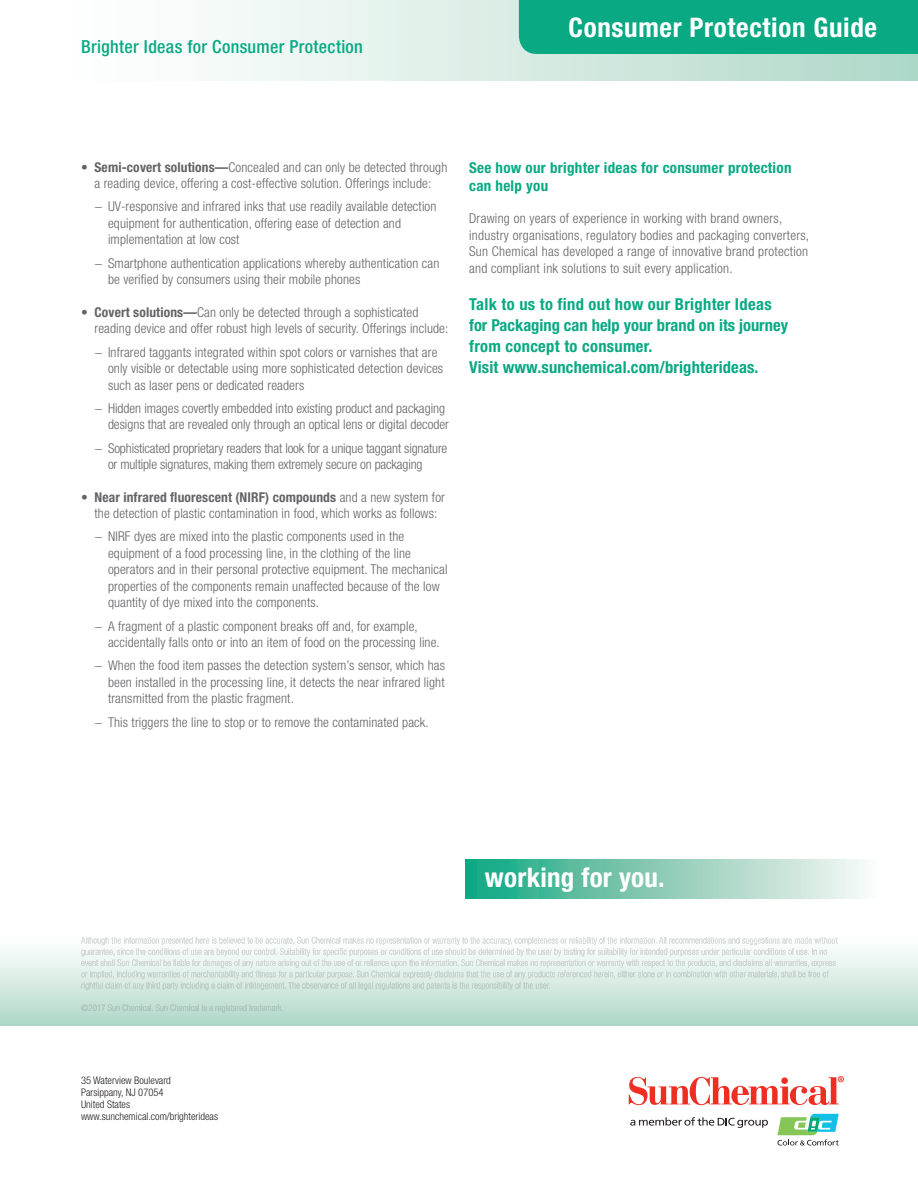
<style>
.page{position:relative;width:918px;height:1188px;background:#fff}
.page>*{position:absolute;margin:0;border:0;box-sizing:border-box;transform-origin:0 0}
.t1{font:700 condensed 27px "Helvetica Neue LT Std";letter-spacing:.025em;color:#fff}
.t2{font:500 condensed 18px "Helvetica Neue LT Std";letter-spacing:.02em;color:#09a983}
.t3{font:700 condensed 16.5px/21px "Helvetica Neue LT Std";letter-spacing:.01em;color:#09a983}
.t4{font:700 condensed 15px/18px "Helvetica Neue LT Std";letter-spacing:.02em;color:#09a983}
.t5{font:300 condensed 13.5px/16.5px "Helvetica Neue LT Std";letter-spacing:.01em;color:#636366}
.t6{font:300 condensed 13.5px/16.5px "Helvetica Neue LT Std";letter-spacing:-.01em;color:#636366}
.t7{font:300 condensed 10.5px/12px "Helvetica Neue LT Std";color:#231f20}
.s1{font-weight:700}
</style>
<div class="page">
<div style="left:0;top:0;width:918px;height:81px;background:linear-gradient(to right,#fff,#b1d9ca)"></div>
<div style="left:519px;top:0;width:399px;height:54px;background:#09a983"></div>
<svg style="left:629px;top:1076px;width:215px;height:29px"></svg>
<div style="left:781px;top:1077px;width:7px;height:7px;background:#ee2e22;border-radius:50%"></div>
<svg style="left:630px;top:1117px;width:138px;height:11px"></svg>
<svg style="left:777px;top:1114px;width:62px;height:32px"></svg>
<svg style="left:0;top:945px;width:918px;height:81px;background:#cde6dd"></svg>
<img style="left:81px;top:937px;width:757px;height:8px">
<img style="left:81px;top:948px;width:746px;height:8px">
<img style="left:81px;top:959px;width:755px;height:9px">
<img style="left:81px;top:971px;width:748px;height:8px">
<img style="left:82px;top:982px;width:468px;height:8px">
<img style="left:81px;top:1004px;width:202px;height:9px">
<svg style="left:465px;top:860px;width:401px;height:39px;background:#89cdb8"></svg>
<h2 class="t2" style="left:81px;top:36px;width:283px">Brighter Ideas for Consumer Protection</h2>
<h1 class="t1" style="left:569px;top:11px;width:310px">Consumer Protection Guide</h1>
<p class="t5" style="left:81px;top:159px;width:368px;text-align:center"><span class="s1">• Semi-covert solutions—</span>Concealed and can only be detected through a reading device, offering a cost-effective solution. Offerings include:</p>
<p class="t5" style="left:108px;top:198px;width:330px;text-indent:-14px">− UV-responsive and infrared inks that use readily available detection equipment for authentication, offering ease of detection and implementation at low cost</p>
<p class="t5" style="left:108px;top:254px;width:333px;text-indent:-14px">− Smartphone authentication applications whereby authentication can be verified by consumers using their mobile phones</p>
<p class="t5" style="left:94px;top:304px;width:355px;text-indent:-14px"><span class="s1">• Covert solutions—</span>Can only be detected through a sophisticated reading device and offer robust high levels of security. Offerings include:</p>
<p class="t5" style="left:108px;top:343px;width:337px;text-indent:-14px">− Infrared taggants integrated within spot colors or varnishes that are only visible or detectable using more sophisticated detection devices such as laser pens or dedicated readers</p>
<p class="t5" style="left:94px;top:400px;width:356px;text-align:right">− Hidden images covertly embedded into existing product and packaging designs that are revealed only through an optical lens or digital decoder</p>
<p class="t6" style="left:108px;top:439px;width:341px;text-indent:-14px">− Sophisticated proprietary readers that look for a unique taggant signature or multiple signatures, making them extremely secure on packaging</p>
<p class="t5" style="left:81px;top:489px;width:365px;text-align:center"><span class="s1">• Near infrared fluorescent (NIRF) compounds</span> and a new system for the detection of plastic contamination in food, which works as follows:</p>
<p class="t5" style="left:108px;top:528px;width:341px;text-indent:-14px">− NIRF dyes are mixed into the plastic components used in the equipment of a food processing line, in the clothing of the line operators and in their personal protective equipment. The mechanical properties of the components remain unaffected because of the low quantity of dye mixed into the components.</p>
<p class="t5" style="left:108px;top:618px;width:333px;text-indent:-14px">− A fragment of a plastic component breaks off and, for example, accidentally falls onto or into an item of food on the processing line.</p>
<p class="t5" style="left:108px;top:657px;width:339px;text-align:justify;text-indent:-14px">− When the food item passes the detection system’s sensor, which has been installed in the processing line, it detects the near infrared light transmitted from the plastic fragment.</p>
<p class="t5" style="left:94px;top:714px;width:336px">− This triggers the line to stop or to remove the contaminated pack.</p>
<p class="t4" style="left:469px;top:158px;width:324px">See how our brighter ideas for consumer protection can help you</p>
<p class="t5" style="left:469px;top:210px;width:342px">Drawing on years of experience in working with brand owners, industry organisations, regulatory bodies and packaging converters, Sun Chemical has developed a range of innovative brand protection and compliant ink solutions to suit every application.</p>
<p class="t3" style="left:469px;top:294px;width:320px">Talk to us to find out how our Brighter Ideas for Packaging can help your brand on its journey from concept to consumer.<br>Visit www.sunchemical.com/brighterideas.</p>
<h1 class="t1" style="left:485px;top:861px;width:181px">working for you.</h1>
<p class="t7" style="left:81px;top:1074px;width:139px">35 Waterview Boulevard<br>Parsippany, NJ 07054<br>United States www.sunchemical.com/brighterideas</p>
</div>
